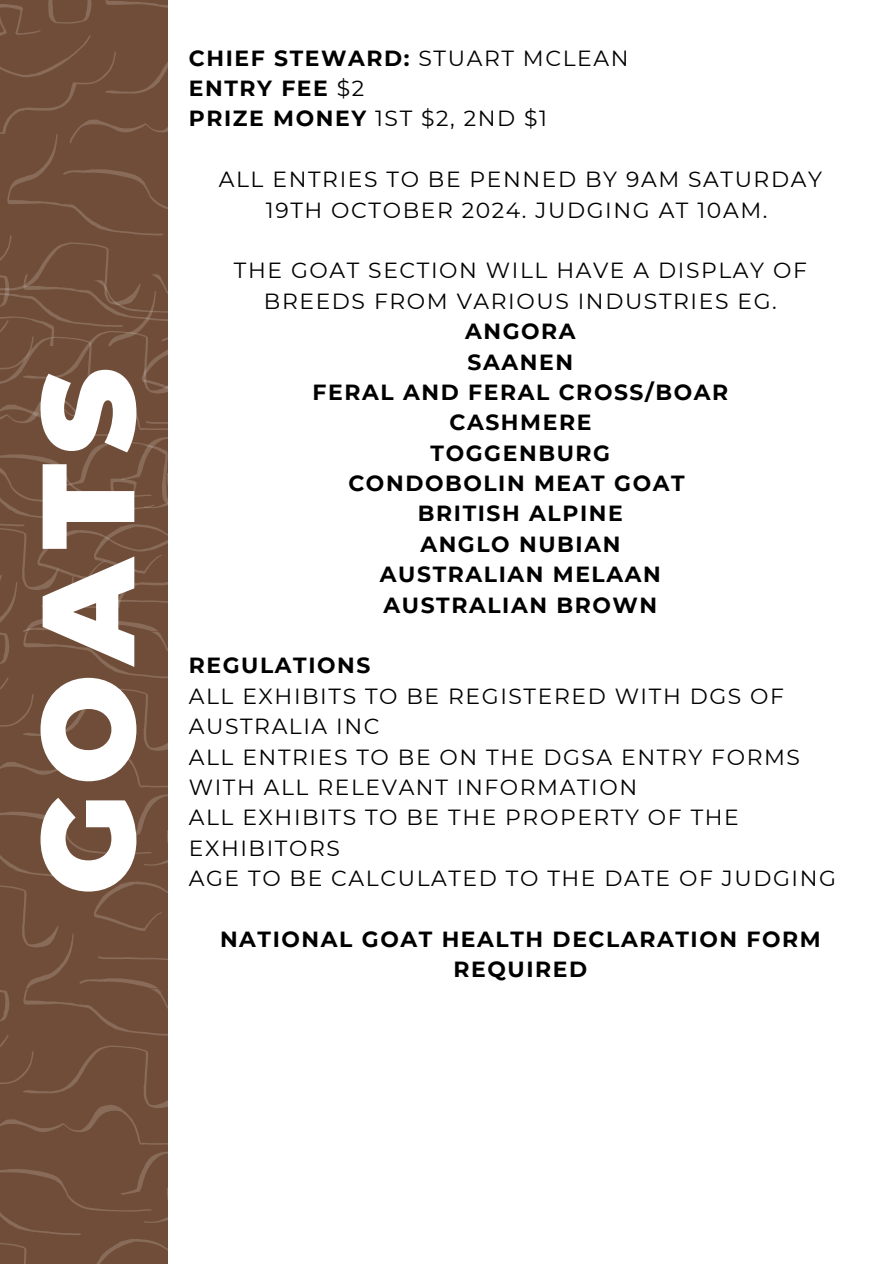
<style>
.page{position:relative;width:894px;height:1264px;background:#fff}
.page>*{position:absolute;margin:0;border:0;box-sizing:border-box;transform-origin:0 0}
.t1{font:900 130.95px "Montserrat";color:#fff}
.t2{font:21.9px/30.3px "Montserrat";letter-spacing:.075em;color:#000}
.t3{font:700 21.9px/30.3px "Montserrat";letter-spacing:.075em;color:#000;text-align:center}
.s1{font-weight:400}
.s2{font-weight:700}
</style>
<div class="page">
<svg style="left:0;top:0;width:168px;height:1263px;background:#724f3b"></svg>
<p class="t1" style="left:7px;top:895px;width:529px;rotate:-90deg">GOATS</p>
<h1 class="t3" style="left:189px;top:43px;width:441px">CHIEF STEWARD: <span class="s1">STUART MCLEAN</span></h1>
<p class="t3" style="left:189px;top:73px;width:177px">ENTRY FEE <span class="s1">$2</span></p>
<p class="t2" style="left:189px;top:103px;width:360px"><span class="s2">PRIZE MONEY</span> 1ST $2, 2ND $1</p>
<p class="t2" style="left:219px;top:164px;width:604px;text-align:center">ALL ENTRIES TO BE PENNED BY 9AM SATURDAY<br>19TH OCTOBER 2024. JUDGING AT 10AM.</p>
<p class="t2" style="left:234px;top:255px;width:574px;text-align:center">THE GOAT SECTION WILL HAVE A DISPLAY OF<br>BREEDS FROM VARIOUS INDUSTRIES EG.</p>
<p class="t3" style="left:465px;top:316px;width:112px">ANGORA</p>
<p class="t3" style="left:467px;top:346px;width:107px">SAANEN</p>
<p class="t3" style="left:312px;top:377px;width:417px">FERAL AND FERAL CROSS/BOAR</p>
<p class="t3" style="left:449px;top:407px;width:143px">CASHMERE</p>
<p class="t3" style="left:430px;top:437px;width:181px">TOGGENBURG</p>
<p class="t3" style="left:348px;top:468px;width:338px">CONDOBOLIN MEAT GOAT</p>
<p class="t3" style="left:418px;top:498px;width:206px">BRITISH ALPINE</p>
<p class="t3" style="left:420px;top:529px;width:201px">ANGLO NUBIAN</p>
<p class="t3" style="left:380px;top:559px;width:282px">AUSTRALIAN MELAAN</p>
<p class="t3" style="left:383px;top:589px;width:275px">AUSTRALIAN BROWN</p>
<p class="t3" style="left:189px;top:650px;width:183px">REGULATIONS</p>
<p class="t2" style="left:189px;top:680px;width:596px">ALL EXHIBITS TO BE REGISTERED WITH DGS OF<br>AUSTRALIA INC</p>
<p class="t2" style="left:189px;top:741px;width:612px">ALL ENTRIES TO BE ON THE DGSA ENTRY FORMS<br>WITH ALL RELEVANT INFORMATION</p>
<p class="t2" style="left:189px;top:802px;width:551px">ALL EXHIBITS TO BE THE PROPERTY OF THE<br>EXHIBITORS</p>
<p class="t2" style="left:189px;top:863px;width:648px">AGE TO BE CALCULATED TO THE DATE OF JUDGING</p>
<p class="t3" style="left:220px;top:923px;width:602px">NATIONAL GOAT HEALTH DECLARATION FORM<br>REQUIRED</p>
</div>
